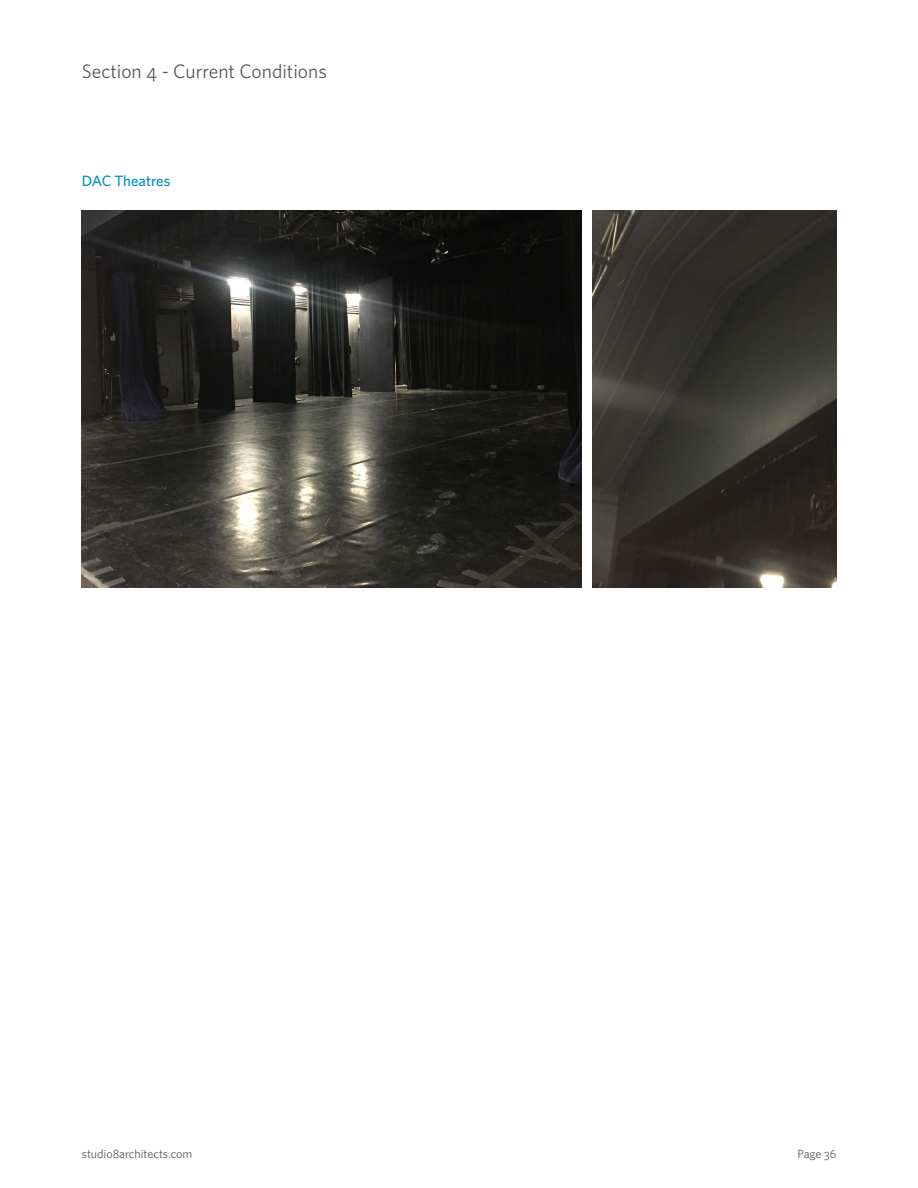
<style>
.page{position:relative;width:918px;height:1188px;background:#fff}
.page>*{position:absolute;margin:0;border:0;box-sizing:border-box;transform-origin:0 0}
.t1{font:19.5px "Whitney";color:#58595b}
.t2{font:500 15px "Whitney";color:#0092c8}
.t3{font:12px "Whitney";color:#58595b}
</style>
<div class="page">
<img style="left:82px;top:210px;width:499px;height:378px">
<img style="left:593px;top:210px;width:244px;height:378px">
<h1 class="t1" style="left:82px;top:58px;width:247px">Section 4 - Current Conditions</h1>
<p class="t2" style="left:82px;top:171px;width:90px">DAC Theatres</p>
<p class="t3" style="left:82px;top:1146px;width:112px">studio8architects.com</p>
<p class="t3" style="left:798px;top:1146px;width:40px">Page 36</p>
</div>
